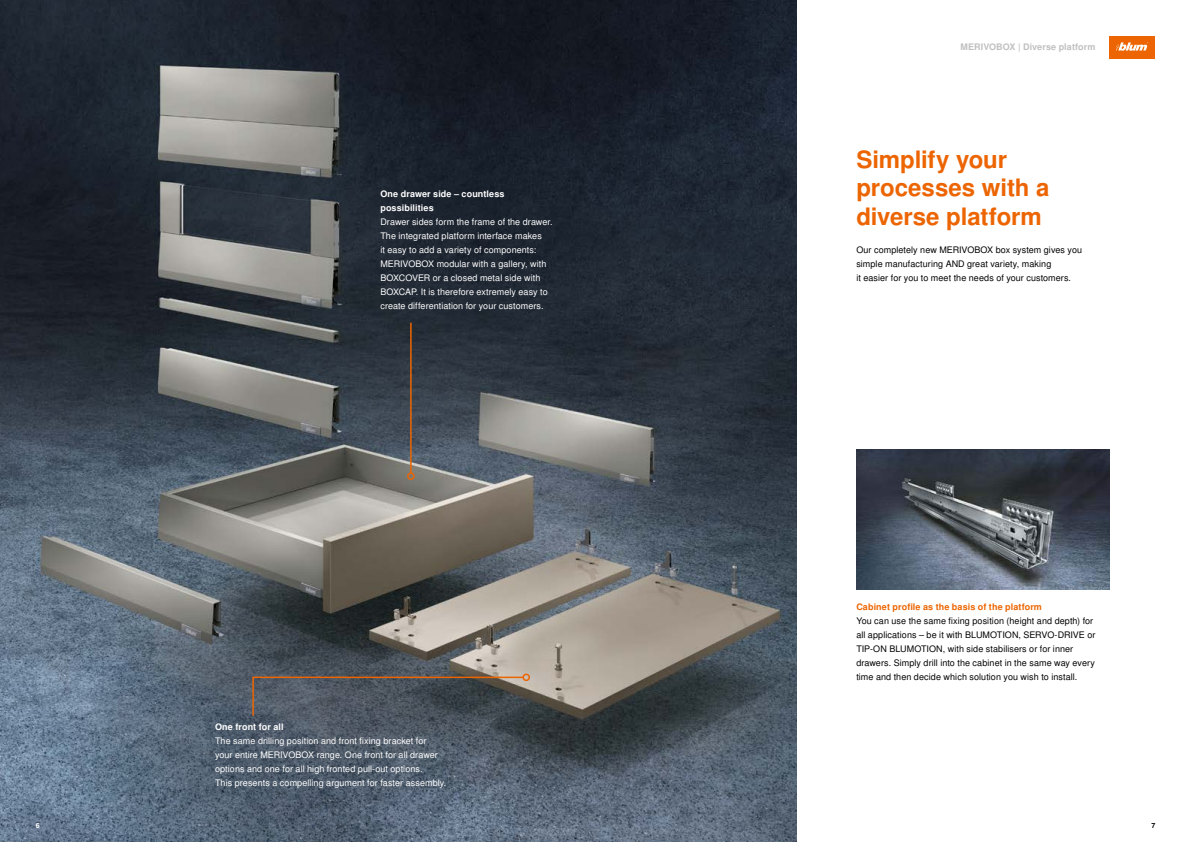
<style>
.page{position:relative;width:1191px;height:842px;background:#fff}
.page>*{position:absolute;margin:0;border:0;box-sizing:border-box;transform-origin:0 0}
.t1{font:700 24px/28.1px "Nimbus Sans LOT";letter-spacing:-.005em;color:#ec6502}
.t2{font:9px/14px "Nimbus Sans LOT";letter-spacing:.005em;color:#fff}
.t3{font:9px/14px "Nimbus Sans LOT";letter-spacing:.005em;color:#000}
.t4{font:700 9px/14px "Nimbus Sans LOT";letter-spacing:.01em;color:#fff}
.t5{font:700 9px "Nimbus Sans LOT";letter-spacing:.01em;color:#ec6502}
.t6{font:700 9px "Nimbus Sans LOT";letter-spacing:.01em;color:#c0c0c1}
.t7{font:700 7px "Nimbus Sans LOT";color:#fff}
.t8{font:700 7px "Nimbus Sans LOT";color:#000}
</style>
<div class="page">
<img style="left:0;top:0;width:796px;height:842px">
<svg style="left:66px;top:601px;width:417px;height:241px"></svg>
<img style="left:856px;top:449px;width:253px;height:140px">
<div style="left:1109px;top:36px;width:46px;height:23px;background:#ec6502"></div>
<svg style="left:1116px;top:42px;width:32px;height:9px"></svg>
<hr style="left:410px;top:323px;width:1px;height:150px;background:#ec6502">
<div style="left:407px;top:472px;width:7px;height:8px;border:2px solid #ec6502;border-radius:50%"></div>
<svg style="left:252px;top:676px;width:273px;height:41px"></svg>
<div style="left:522px;top:674px;width:8px;height:7px;border:2px solid #ec6502;border-radius:50%"></div>
<p class="t4" style="left:380px;top:187px;width:126px">One drawer side – countless possibilities</p>
<p class="t2" style="left:380px;top:215px;width:174px">Drawer sides form the frame of the drawer.<br>The integrated platform interface makes<br>it easy to add a variety of components:<br>MERIVOBOX modular with a gallery, with BOXCOVER or a closed metal side with BOXCAP. It is therefore extremely easy to create differentiation for your customers.</p>
<p class="t4" style="left:215px;top:720px;width:70px">One front for all</p>
<p class="t2" style="left:215px;top:734px;width:233px">The same drilling position and front fixing bracket for<br>your entire MERIVOBOX range. One front for all drawer options and one for all high fronted pull-out options.<br>This presents a compelling argument for faster assembly.</p>
<p class="t6" style="left:960px;top:42px;width:136px">MERIVOBOX | Diverse platform</p>
<h1 class="t1" style="left:856px;top:147px;width:195px">Simplify your processes with a diverse platform</h1>
<p class="t3" style="left:856px;top:243px;width:227px">Our completely new MERIVOBOX box system gives you simple manufacturing AND great variety, making<br>it easier for you to meet the needs of your customers.</p>
<p class="t5" style="left:856px;top:601px;width:187px">Cabinet profile as the basis of the platform</p>
<p class="t3" style="left:856px;top:614px;width:241px">You can use the same fixing position (height and depth) for all applications – be it with BLUMOTION, SERVO-DRIVE or TIP-ON BLUMOTION, with side stabilisers or for inner drawers. Simply drill into the cabinet in the same way every time and then decide which solution you wish to install.</p>
<p class="t7" style="left:36px;top:821px;width:5px">6</p>
<p class="t8" style="left:1151px;top:821px;width:5px">7</p>
</div>
